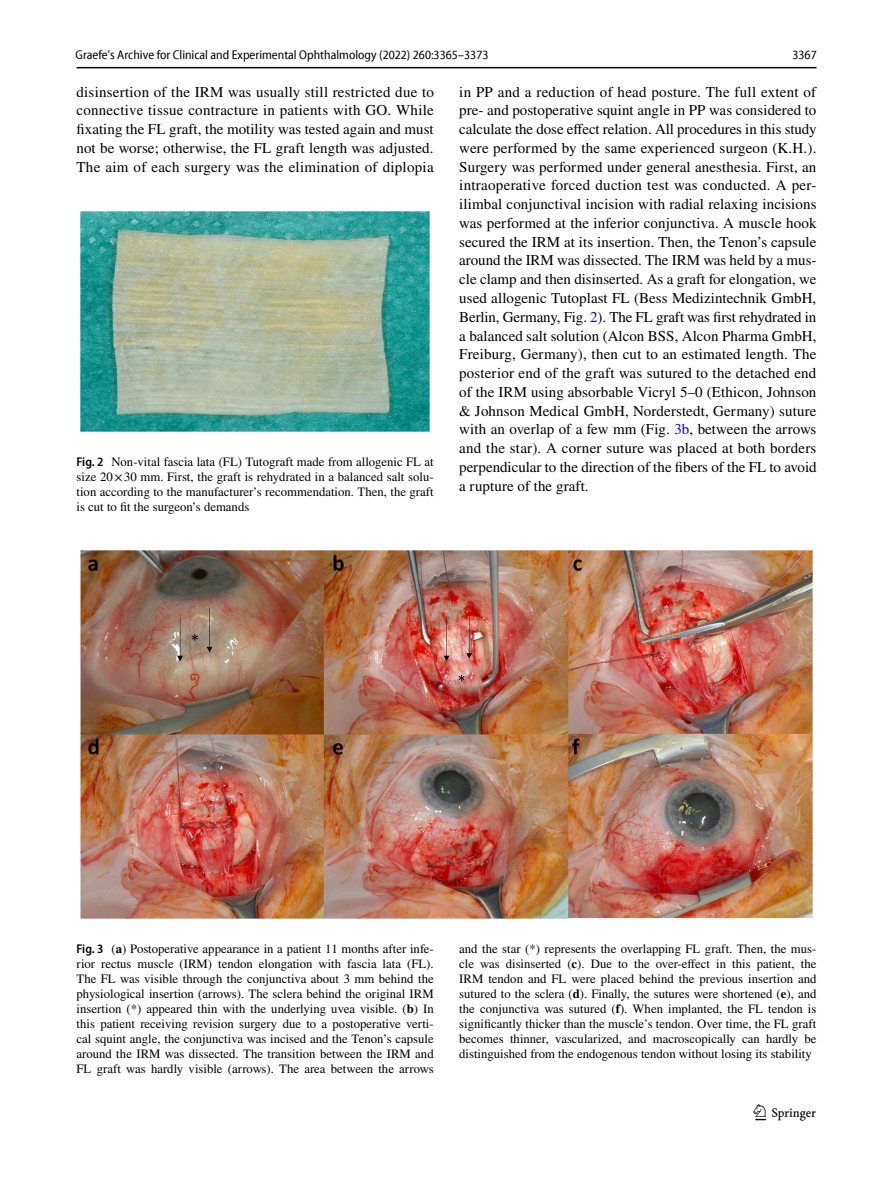
<style>
.page{position:relative;width:893px;height:1187px;background:#fff}
.page>*{position:absolute;margin:0;border:0;box-sizing:border-box;transform-origin:0 0}
.t1{font:22.5px "Springnew Regular 3";color:#000}
.t2{font:15px/18.8px "STIX";letter-spacing:.005em;color:#000;text-align:justify}
.t3{font:12.75px/15px "STIX";color:#000;text-align:justify}
.t4{font:semi-condensed 12.75px "Myriad Pro Unic";color:#000}
.s1{color:#00f}
.s2{font-family:"Myriad Pro";font-weight:600;font-stretch:semi-condensed}
.s3{font-weight:700}
</style>
<div class="page">
<hr style="left:77px;top:67px;width:739px;height:1px;background:#000">
<img style="left:81px;top:211px;width:348px;height:220px">
<img style="left:81px;top:550px;width:731px;height:368px">
<p class="t4" style="left:76px;top:50px;width:414px">Graefe's Archive for Clinical and Experimental Ophthalmology (2022) 260:3365–3373</p>
<p class="t4" style="left:792px;top:50px;width:26px">3367</p>
<p class="t2" style="left:77px;top:83px;width:359px">disinsertion of the IRM was usually still restricted due to connective tissue contracture in patients with GO. While fixating the FL graft, the motility was tested again and must not be worse; otherwise, the FL graft length was adjusted.<br>The aim of each surgery was the elimination of diplopia</p>
<p class="t2" style="left:459px;top:83px;width:359px">in PP and a reduction of head posture. The full extent of pre- and postoperative squint angle in PP was considered to calculate the dose effect relation. All procedures in this study were performed by the same experienced surgeon (K.H.).<br>Surgery was performed under general anesthesia. First, an intraoperative forced duction test was conducted. A per&shy;ilimbal conjunctival incision with radial relaxing incisions was performed at the inferior conjunctiva. A muscle hook secured the IRM at its insertion. Then, the Tenon’s capsule around the IRM was dissected. The IRM was held by a mus&shy;cle clamp and then disinserted. As a graft for elongation, we used allogenic Tutoplast FL (Bess Medizintechnik GmbH, Berlin, Germany, Fig. <span class="s1">2</span>). The FL graft was first rehydrated in a balanced salt solution (Alcon BSS, Alcon Pharma GmbH, Freiburg, Germany), then cut to an estimated length. The posterior end of the graft was sutured to the detached end of the IRM using absorbable Vicryl 5–0 (Ethicon, Johnson &amp; Johnson Medical GmbH, Norderstedt, Germany) suture with an overlap of a few mm (Fig. <span class="s1">3b</span>, between the arrows and the star). A corner suture was placed at both borders perpendicular to the direction of the fibers of the FL to avoid a rupture of the graft.</p>
<p class="t3" style="left:77px;top:455px;width:359px"><span class="s2">Fig. 2</span> Non-vital fascia lata (FL) Tutograft made from allogenic FL at size 20×30 mm. First, the graft is rehydrated in a balanced salt solu&shy;tion according to the manufacturer’s recommendation. Then, the graft is cut to fit the surgeon’s demands</p>
<p class="t3" style="left:77px;top:942px;width:359px"><span class="s2">Fig. 3</span> (<span class="s3">a</span>) Postoperative appearance in a patient 11 months after infe&shy;rior rectus muscle (IRM) tendon elongation with fascia lata (FL).<br>The FL was visible through the conjunctiva about 3 mm behind the physiological insertion (arrows). The sclera behind the original IRM insertion (*) appeared thin with the underlying uvea visible. (<span class="s3">b</span>) In this patient receiving revision surgery due to a postoperative verti&shy;cal squint angle, the conjunctiva was incised and the Tenon’s capsule around the IRM was dissected. The transition between the IRM and FL graft was hardly visible (arrows). The area between the arrows</p>
<p class="t3" style="left:459px;top:942px;width:359px">and the star (*) represents the overlapping FL graft. Then, the mus&shy;cle was disinserted (<span class="s3">c</span>). Due to the over-effect in this patient, the IRM tendon and FL were placed behind the previous insertion and sutured to the sclera (<span class="s3">d</span>). Finally, the sutures were shortened (<span class="s3">e</span>), and the conjunctiva was sutured (<span class="s3">f</span>). When implanted, the FL tendon is significantly thicker than the muscle’s tendon. Over time, the FL graft becomes thinner, vascularized, and macroscopically can hardly be distinguished from the endogenous tendon without losing its stability</p>
<h1 class="t1" style="left:755px;top:1104px;width:62px">1 3</h1>
</div>
